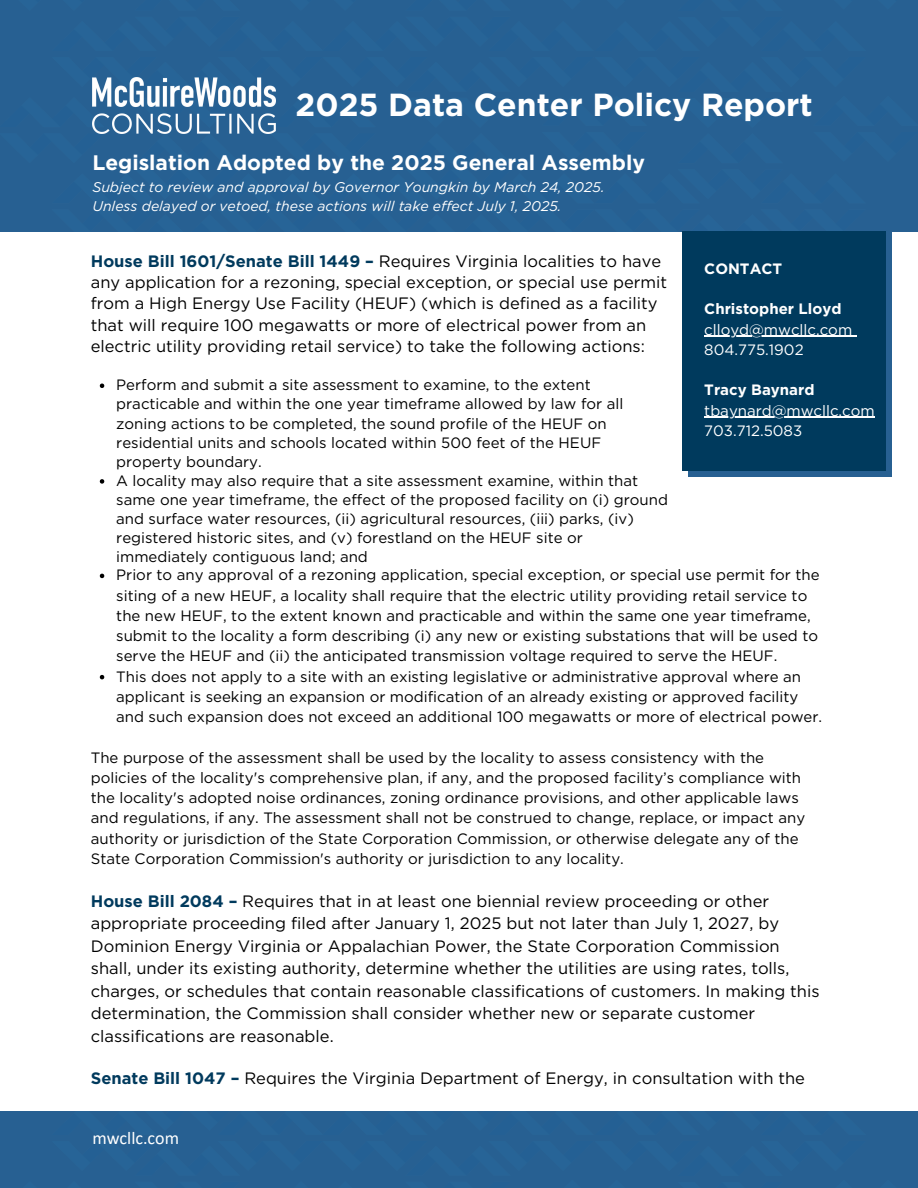
<style>
.page{position:relative;width:918px;height:1188px;background:#fff}
.page>*{position:absolute;margin:0;border:0;box-sizing:border-box;transform-origin:0 0}
.t1{font:700 31.95px "Gotham";color:#fff}
.t2{font:700 21px "Gotham";color:#fff}
.t3{font:18px "Calibri";color:#fff}
.t4{font:16.5px/22.5px "Gotham";color:#000}
.t5{font:15px/20.2px "Gotham";color:#000}
.t6{font:15px "Gotham";color:#fff}
.t7{font:700 15px "Gotham";color:#fff}
.t8{font:italic 14.1px "Gotham";color:#fff}
.s1{font-weight:700;color:#003a5d}
</style>
<div class="page">
<div style="left:688px;top:231px;width:203px;height:245px;background:#276092"></div>
<div style="left:0;top:0;width:918px;height:232px;background:#276092"></div>
<div style="left:682px;top:231px;width:204px;height:240px;background:#003a5d"></div>
<img style="left:92px;top:78px;width:184px;height:55px">
<div style="left:0;top:1112px;width:918px;height:76px;background:#276092"></div>
<hr style="left:704px;top:336px;width:148px;height:1px;background:#fff">
<hr style="left:704px;top:417px;width:171px;height:1px;background:#fff">
<svg style="left:100px;top:384px;width:4px;height:4px"></svg>
<svg style="left:100px;top:479px;width:4px;height:5px"></svg>
<svg style="left:100px;top:574px;width:4px;height:4px"></svg>
<svg style="left:100px;top:675px;width:4px;height:4px"></svg>
<h2 class="t1" style="left:296px;top:86px;width:519px">2025 Data Center Policy Report</h2>
<p class="t2" style="left:92px;top:149px;width:554px">Legislation Adopted by the 2025 General Assembly</p>
<p class="t8" style="left:92px;top:179px;width:514px">Subject to review and approval by Governor Youngkin by March 24, 2025.</p>
<h1 class="t8" style="left:92px;top:198px;width:470px">Unless delayed or vetoed, these actions will take effect July 1, 2025.</h1>
<p class="t4" style="left:91px;top:250px;width:578px;line-height:21.3px"><span class="s1">House Bill 1601/Senate Bill 1449 –</span> Requires Virginia localities to have any application for a rezoning, special exception, or special use permit from a High Energy Use Facility (HEUF) (which is defined as a facility that will require 100 megawatts or more of electrical power from an electric utility providing retail service) to take the following actions:</p>
<p class="t5" style="left:116px;top:375px;width:509px;line-height:19.2px">Perform and submit a site assessment to examine, to the extent practicable and within the one year timeframe allowed by law for all zoning actions to be completed, the sound profile of the HEUF on residential units and schools located within 500 feet of the HEUF property boundary.</p>
<p class="t5" style="left:116px;top:471px;width:553px;line-height:19.2px">A locality may also require that a site assessment examine, within that same one year timeframe, the effect of the proposed facility on (i) ground and surface water resources, (ii) agricultural resources, (iii) parks, (iv) registered historic sites, and (v) forestland on the HEUF site or immediately contiguous land; and</p>
<p class="t5" style="left:116px;top:565px;width:705px">Prior to any approval of a rezoning application, special exception, or special use permit for the siting of a new HEUF, a locality shall require that the electric utility providing retail service to the new HEUF, to the extent known and practicable and within the same one year timeframe, submit to the locality a form describing (i) any new or existing substations that will be used to serve the HEUF and (ii) the anticipated transmission voltage required to serve the HEUF.</p>
<p class="t5" style="left:116px;top:666px;width:707px">This does not apply to a site with an existing legislative or administrative approval where an applicant is seeking an expansion or modification of an already existing or approved facility and such expansion does not exceed an additional 100 megawatts or more of electrical power.</p>
<p class="t5" style="left:91px;top:747px;width:716px">The purpose of the assessment shall be used by the locality to assess consistency with the policies of the locality's comprehensive plan, if any, and the proposed facility’s compliance with the locality's adopted noise ordinances, zoning ordinance provisions, and other applicable laws and regulations, if any. The assessment shall not be construed to change, replace, or impact any authority or jurisdiction of the State Corporation Commission, or otherwise delegate any of the State Corporation Commission's authority or jurisdiction to any locality.</p>
<p class="t4" style="left:91px;top:889px;width:730px"><span class="s1">House Bill 2084 –</span> Requires that in at least one biennial review proceeding or other appropriate proceeding filed after January 1, 2025 but not later than July 1, 2027, by Dominion Energy Virginia or Appalachian Power, the State Corporation Commission shall, under its existing authority, determine whether the utilities are using rates, tolls, charges, or schedules that contain reasonable classifications of customers. In making this determination, the Commission shall consider whether new or separate customer classifications are reasonable.</p>
<p class="t4" style="left:91px;top:1067px;width:716px"><span class="s1">Senate Bill 1047 –</span> Requires the Virginia Department of Energy, in consultation with the</p>
<p class="t7" style="left:704px;top:259px;width:80px">CONTACT</p>
<p class="t7" style="left:704px;top:300px;width:139px">Christopher Lloyd</p>
<p class="t6" style="left:704px;top:320px;width:149px">clloyd@mwcllc.com</p>
<h2 class="t6" style="left:704px;top:340px;width:101px">804.775.1902</h2>
<p class="t7" style="left:704px;top:381px;width:112px">Tracy Baynard</p>
<h3 class="t6" style="left:704px;top:401px;width:172px">tbaynard@mwcllc.com</h3>
<p class="t6" style="left:704px;top:421px;width:99px">703.712.5083</p>
<p class="t3" style="left:92px;top:1130px;width:88px">mwcllc.com</p>
</div>
